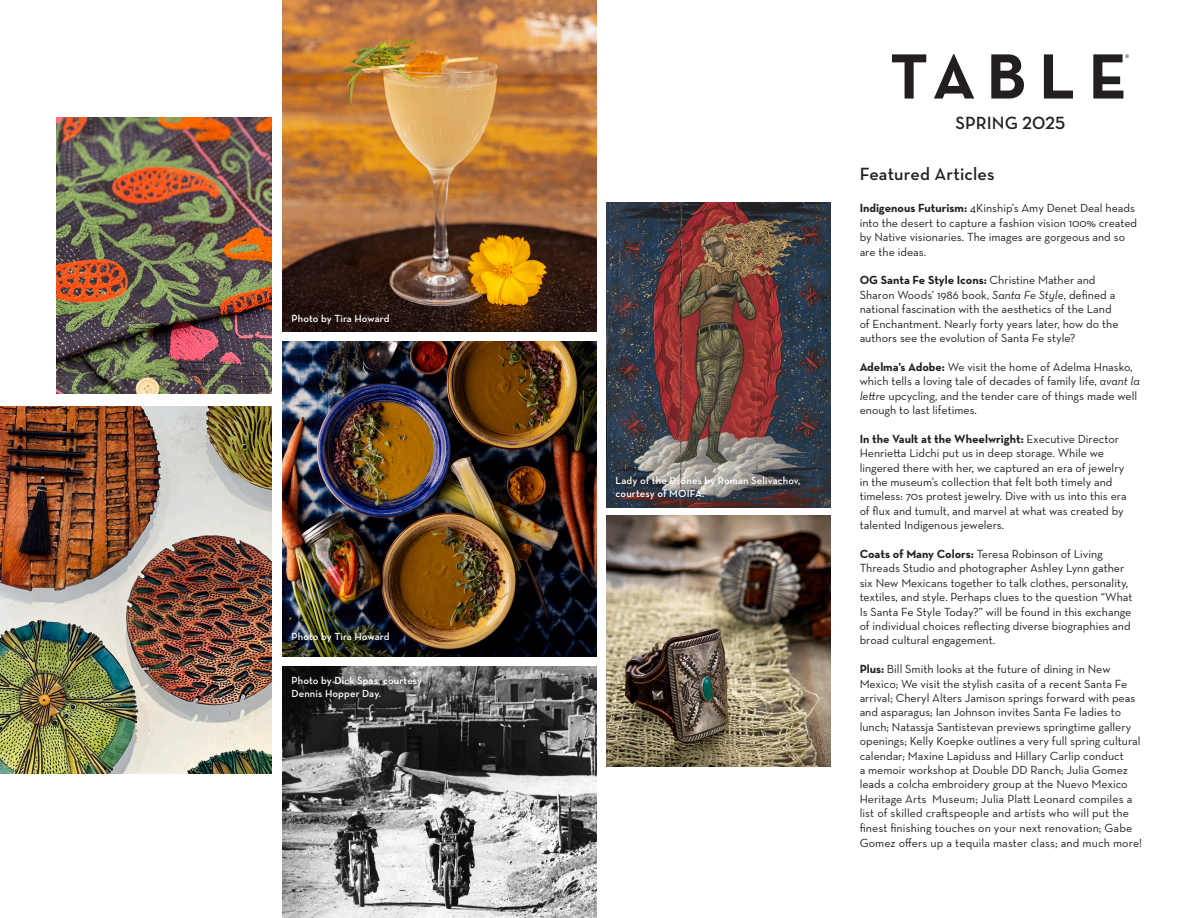
<style>
.page{position:relative;width:1188px;height:918px;background:#fff}
.page>*{position:absolute;margin:0;border:0;box-sizing:border-box;transform-origin:0 0}
.t1{font:600 18px "Neutraface Text";letter-spacing:.005em;color:#231f20}
.t2{font:12px/14.4px "Neutraface Text";color:#231f20}
.t3{font:600 10.5px/12.6px "Neutraface Text";letter-spacing:.005em;color:#fff}
.s1{font-weight:700}
.s2{font-style:italic}
</style>
<div class="page">
<img style="left:282px;top:666px;width:314px;height:252px">
<svg style="left:892px;top:54px;width:237px;height:45px"></svg>
<img style="left:282px;top:0;width:314px;height:331px">
<img style="left:57px;top:117px;width:215px;height:276px">
<img style="left:607px;top:203px;width:223px;height:305px">
<img style="left:282px;top:341px;width:314px;height:315px">
<img style="left:607px;top:516px;width:223px;height:250px">
<img style="left:0;top:406px;width:272px;height:368px">
<p class="t3" style="left:292px;top:312px;width:99px">Photo by Tira Howard</p>
<p class="t3" style="left:292px;top:630px;width:99px">Photo by Tira Howard</p>
<p class="t3" style="left:292px;top:674px;width:132px">Photo by Dick Spas, courtesy<br>Dennis Hopper Day.</p>
<p class="t3" style="left:616px;top:475px;width:187px">Lady of the Drones by Roman Selivachov, courtesy of MOIFA.</p>
<p class="t1" style="left:956px;top:112px;width:111px">SPRING 2025</p>
<p class="t1" style="left:860px;top:163px;width:136px">Featured Articles</p>
<p class="t2" style="left:860px;top:201px;width:279px"><span class="s1">Indigenous Futurism:</span> 4Kinship’s Amy Denet Deal heads into the desert to capture a fashion vision 100% created by Native visionaries. The images are gorgeous and so are the ideas.</p>
<p class="t2" style="left:860px;top:273px;width:260px"><span class="s1">OG Santa Fe Style Icons:</span> Christine Mather and Sharon Woods’ 1986 book, <span class="s2">Santa Fe Style</span>, defined a national fascination with the aesthetics of the Land of Enchantment. Nearly forty years later, how do the authors see the evolution of Santa Fe style?</p>
<p class="t2" style="left:860px;top:359px;width:282px"><span class="s1">Adelma’s Adobe:</span> We visit the home of Adelma Hnasko, which tells a loving tale of decades of family life, <span class="s2">avant la lettre</span> upcycling, and the tender care of things made well enough to last lifetimes.</p>
<p class="t2" style="left:860px;top:431px;width:269px"><span class="s1">In the Vault at the Wheelwright:</span> Executive Director Henrietta Lidchi put us in deep storage. While we lingered there with her, we captured an era of jewelry in the museum’s collection that felt both timely and timeless: 70s protest jewelry. Dive with us into this era of flux and tumult, and marvel at what was created by talented Indigenous jewelers.</p>
<p class="t2" style="left:860px;top:546px;width:274px"><span class="s1">Coats of Many Colors:</span> Teresa Robinson of Living Threads Studio and photographer Ashley Lynn gather six New Mexicans together to talk clothes, personality, textiles, and style. Perhaps clues to the question “What Is Santa Fe Style Today?” will be found in this exchange of individual choices reflecting diverse biographies and broad cultural engagement.</p>
<p class="t2" style="left:860px;top:662px;width:284px"><span class="s1">Plus:</span> Bill Smith looks at the future of dining in New Mexico; We visit the stylish casita of a recent Santa Fe arrival; Cheryl Alters Jamison springs forward with peas and asparagus; Ian Johnson invites Santa Fe ladies to lunch; Natassja Santistevan previews springtime gallery openings; Kelly Koepke outlines a very full spring cultural calendar; Maxine Lapiduss and Hillary Carlip conduct<br>a memoir workshop at Double DD Ranch; Julia Gomez leads a colcha embroidery group at the Nuevo Mexico Heritage Arts Museum; Julia Platt Leonard compiles a list of skilled craftspeople and artists who will put the finest finishing touches on your next renovation; Gabe Gomez offers up a tequila master class; and much more!</p>
</div>
